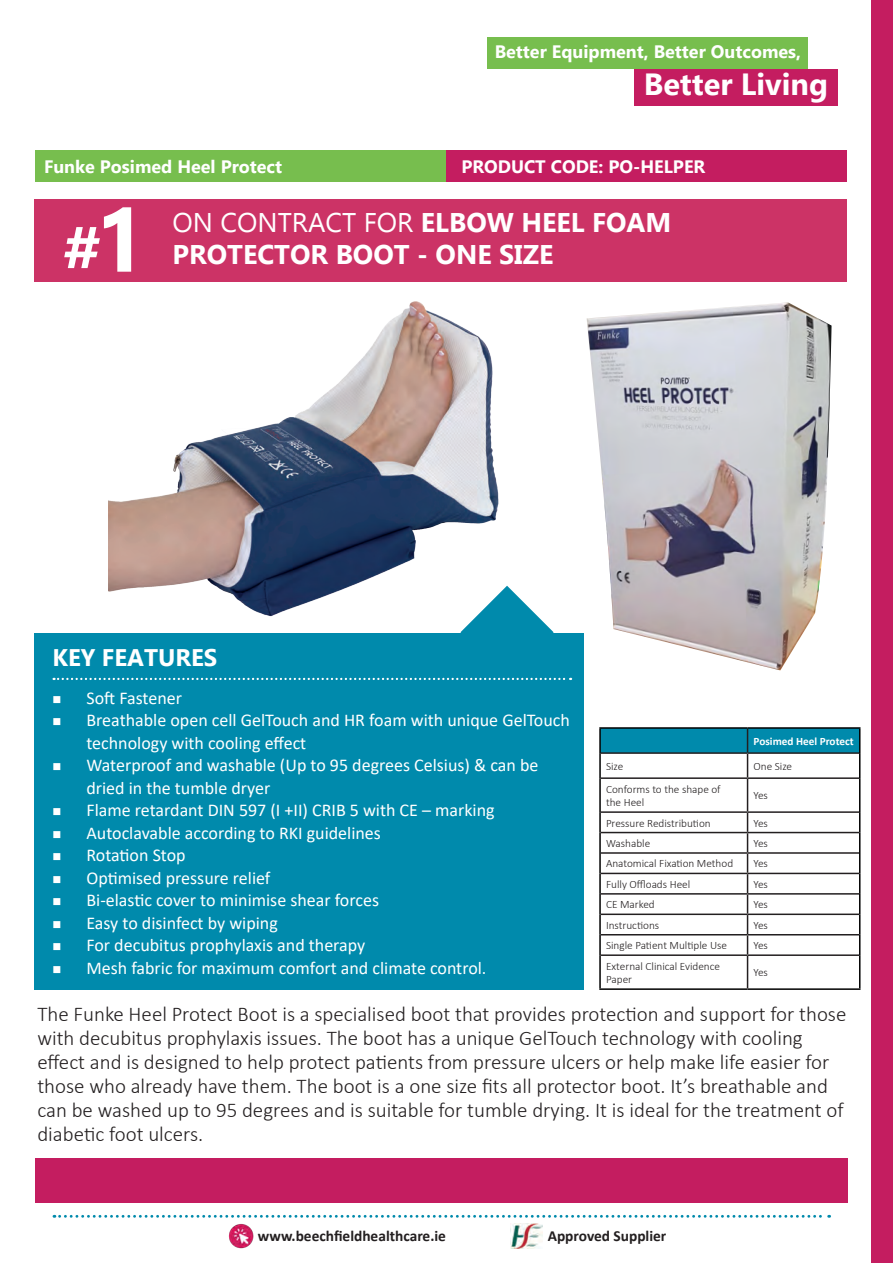
<style>
.page{position:relative;width:893px;height:1263px;background:#fff}
.page>*{position:absolute;margin:0;border:0;box-sizing:border-box;transform-origin:0 0}
.t1{font:700 64.05px "Gadugi";color:#fff}
.t2{font:700 30.6px "Gadugi";color:#fff}
.t3{font:27px "Gadugi";color:#fff}
.t4{font:700 27px "Gadugi";color:#fff}
.t5{font:700 24px "Gadugi";color:#fff}
.t6{font:300 21px/24px "Calibri";color:#231f20}
.t7{font:18px/22.5px "Calibri";color:#fff}
.t8{font:700 18px "Gadugi";color:#fff}
.t9{font:700 15.45px "Calibri";color:#231f20}
.t10{font:300 11.25px/13.5px "Calibri";color:#231f20}
.t11{font:700 11.25px "Calibri";color:#fff}
.s1{font-size:90px}
.s2{font-weight:700}
</style>
<div class="page">
<div style="left:487px;top:37px;width:320px;height:32px;background:#77be4e"></div>
<div style="left:634px;top:69px;width:203px;height:37px;background:#c41d60"></div>
<svg style="left:54px;top:1215px;width:776px;height:3px"></svg>
<img style="left:228px;top:1223px;width:26px;height:26px">
<img style="left:510px;top:1223px;width:33px;height:25px">
<div style="left:872px;top:0;width:21px;height:1263px;background:#c41d60"></div>
<img style="left:109px;top:301px;width:390px;height:285px">
<div style="left:34px;top:634px;width:550px;height:356px;background:#008aac"></div>
<svg style="left:54px;top:586px;width:517px;height:94px"></svg>
<div style="left:35px;top:1157px;width:812px;height:45px;background:#c41d60"></div>
<div style="left:35px;top:150px;width:569px;height:32px;background:#77be4e"></div>
<div style="left:446px;top:150px;width:400px;height:32px;background:#c41d60"></div>
<div style="left:34px;top:199px;width:812px;height:83px;background:#c36"></div>
<img style="left:587px;top:302px;width:244px;height:368px">
<hr style="left:599px;top:727px;width:148px;height:2px;background:#000">
<hr style="left:599px;top:729px;width:2px;height:24px;background:#000">
<hr style="left:747px;top:727px;width:113px;height:2px;background:#000">
<hr style="left:599px;top:753px;width:2px;height:25px;background:#000">
<hr style="left:599px;top:778px;width:2px;height:34px;background:#000">
<hr style="left:859px;top:778px;width:1px;height:34px;background:#000">
<hr style="left:599px;top:812px;width:2px;height:20px;background:#000">
<hr style="left:599px;top:832px;width:2px;height:21px;background:#000">
<hr style="left:599px;top:853px;width:2px;height:20px;background:#000">
<hr style="left:599px;top:873px;width:2px;height:21px;background:#000">
<hr style="left:599px;top:894px;width:2px;height:20px;background:#000">
<hr style="left:599px;top:914px;width:2px;height:21px;background:#000">
<hr style="left:599px;top:935px;width:2px;height:20px;background:#000">
<svg style="left:859px;top:812px;width:1px;height:143px"></svg>
<hr style="left:599px;top:955px;width:2px;height:33px;background:#000">
<hr style="left:859px;top:955px;width:1px;height:33px;background:#000">
<hr style="left:599px;top:988px;width:148px;height:2px;background:#000">
<hr style="left:747px;top:988px;width:113px;height:2px;background:#000">
<svg style="left:600px;top:728px;width:260px;height:50px"></svg>
<hr style="left:601px;top:777px;width:146px;height:2px;background:#231f20">
<hr style="left:747px;top:777px;width:112px;height:2px;background:#231f20">
<hr style="left:747px;top:779px;width:1px;height:32px;background:#231f20">
<hr style="left:601px;top:811px;width:146px;height:2px;background:#231f20">
<hr style="left:747px;top:811px;width:112px;height:2px;background:#231f20">
<hr style="left:601px;top:832px;width:146px;height:1px;background:#231f20">
<hr style="left:747px;top:832px;width:112px;height:1px;background:#231f20">
<hr style="left:601px;top:852px;width:146px;height:2px;background:#231f20">
<hr style="left:747px;top:852px;width:112px;height:2px;background:#231f20">
<hr style="left:601px;top:873px;width:146px;height:1px;background:#231f20">
<hr style="left:747px;top:873px;width:112px;height:1px;background:#231f20">
<hr style="left:601px;top:893px;width:146px;height:2px;background:#231f20">
<hr style="left:747px;top:893px;width:112px;height:2px;background:#231f20">
<hr style="left:601px;top:913px;width:146px;height:2px;background:#231f20">
<hr style="left:747px;top:913px;width:112px;height:2px;background:#231f20">
<hr style="left:601px;top:934px;width:146px;height:1px;background:#231f20">
<hr style="left:747px;top:934px;width:112px;height:1px;background:#231f20">
<svg style="left:747px;top:813px;width:1px;height:141px"></svg>
<hr style="left:601px;top:954px;width:146px;height:2px;background:#231f20">
<hr style="left:747px;top:954px;width:112px;height:2px;background:#231f20">
<hr style="left:747px;top:956px;width:1px;height:32px;background:#231f20">
<p class="t8" style="left:495px;top:40px;width:308px">Better Equipment, Better Outcomes,</p>
<p class="t2" style="left:644px;top:65px;width:186px">Better Living</p>
<p class="t8" style="left:44px;top:155px;width:240px">Funke Posimed Heel Protect</p>
<p class="t8" style="left:461px;top:155px;width:245px">PRODUCT CODE: PO-HELPER</p>
<p class="t1" style="left:63px;top:210px;width:85px">#<span class="s1">1</span></p>
<p class="t3" style="left:173px;top:206px;width:500px">ON CONTRACT FOR <span class="s2">ELBOW HEEL FOAM</span></p>
<p class="t4" style="left:173px;top:238px;width:383px">PROTECTOR BOOT - ONE SIZE</p>
<p class="t5" style="left:52px;top:643px;width:166px">KEY FEATURES</p>
<p class="t7" style="left:52px;top:686px;width:131px">■ Soft Fastener</p>
<p class="t7" style="left:86px;top:708px;width:485px;text-indent:-34px">■ Breathable open cell GelTouch and HR foam with unique GelTouch technology with cooling effect</p>
<p class="t7" style="left:86px;top:753px;width:453px;text-indent:-34px">■ Waterproof and washable (Up to 95 degrees Celsius) &amp; can be dried in the tumble dryer</p>
<p class="t7" style="left:52px;top:798px;width:444px">■ Flame retardant DIN 597 (I +II) CRIB 5 with CE – marking</p>
<p class="t7" style="left:52px;top:821px;width:330px">■ Autoclavable according to RKI guidelines</p>
<p class="t7" style="left:52px;top:843px;width:135px">■ Rotation Stop</p>
<p class="t7" style="left:52px;top:866px;width:219px">■ Optimised pressure relief</p>
<p class="t7" style="left:52px;top:888px;width:328px">■ Bi-elastic cover to minimise shear forces</p>
<p class="t7" style="left:52px;top:911px;width:227px">■ Easy to disinfect by wiping</p>
<p class="t7" style="left:52px;top:933px;width:314px">■ For decubitus prophylaxis and therapy</p>
<p class="t7" style="left:52px;top:956px;width:435px">■ Mesh fabric for maximum comfort and climate control.</p>
<p class="t6" style="left:37px;top:1001px;width:811px">The Funke Heel Protect Boot is a specialised boot that provides protection and support for those with decubitus prophylaxis issues. The boot has a unique GelTouch technology with cooling effect and is designed to help protect patients from pressure ulcers or help make life easier for those who already have them. The boot is a one size fits all protector boot. It’s breathable and can be washed up to 95 degrees and is suitable for tumble drying. It is ideal for the treatment of diabetic foot ulcers.</p>
<p class="t11" style="left:753px;top:733px;width:102px">Posimed Heel Protect</p>
<p class="t10" style="left:606px;top:759px;width:19px">Size</p>
<p class="t10" style="left:753px;top:759px;width:40px">One Size</p>
<p class="t10" style="left:606px;top:782px;width:116px">Conforms to the shape of the Heel</p>
<p class="t10" style="left:753px;top:789px;width:16px">Yes</p>
<p class="t10" style="left:606px;top:816px;width:106px">Pressure Redistribution</p>
<p class="t10" style="left:753px;top:816px;width:16px">Yes</p>
<p class="t10" style="left:606px;top:836px;width:46px">Washable</p>
<p class="t10" style="left:753px;top:836px;width:16px">Yes</p>
<p class="t10" style="left:606px;top:857px;width:129px">Anatomical Fixation Method</p>
<p class="t10" style="left:753px;top:857px;width:16px">Yes</p>
<p class="t10" style="left:606px;top:877px;width:86px">Fully Offloads Heel</p>
<p class="t10" style="left:753px;top:877px;width:16px">Yes</p>
<p class="t10" style="left:606px;top:898px;width:50px">CE Marked</p>
<p class="t10" style="left:753px;top:898px;width:16px">Yes</p>
<p class="t10" style="left:606px;top:918px;width:55px">Instructions</p>
<p class="t10" style="left:753px;top:918px;width:16px">Yes</p>
<p class="t10" style="left:606px;top:939px;width:123px">Single Patient Multiple Use</p>
<p class="t10" style="left:753px;top:939px;width:16px">Yes</p>
<p class="t10" style="left:606px;top:959px;width:116px">External Clinical Evidence<br>Paper</p>
<p class="t10" style="left:753px;top:966px;width:16px">Yes</p>
<p class="t9" style="left:258px;top:1225px;width:190px">www.beechfieldhealthcare.ie</p>
<p class="t9" style="left:548px;top:1225px;width:120px">Approved Supplier</p>
</div>
